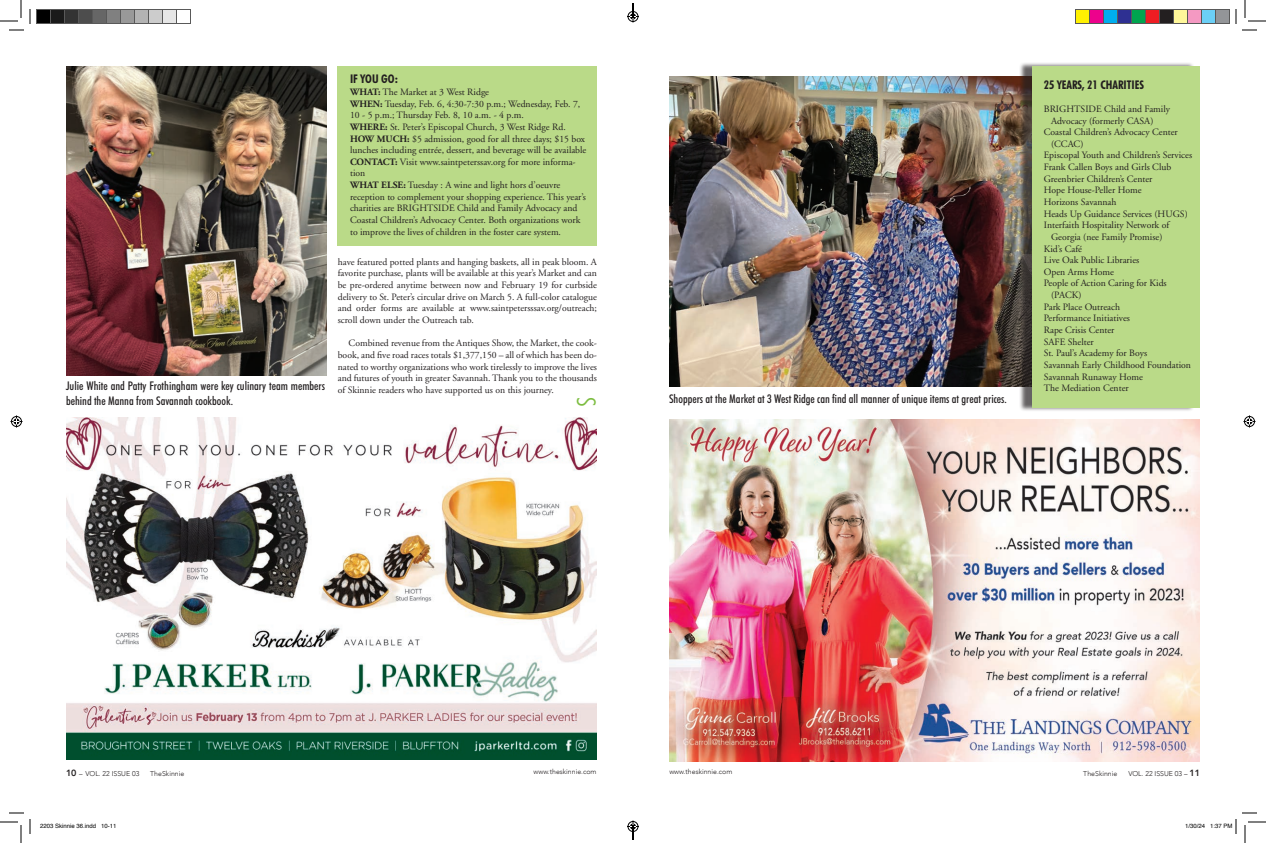
<style>
.page{position:relative;width:1266px;height:843px;background:#fff}
.page>*{position:absolute;margin:0;border:0;box-sizing:border-box;transform-origin:0 0}
.t1{font:300 condensed 26px "Futura BT";color:#7dbd41}
.t2{font:500 condensed 12px/14.4px "Futura BT";color:#231f20}
.t3{font:700 condensed 12px "Futura BT";color:#231f20}
.t4{font:9.7px/11.6px "Adobe Garamond";color:#231f20;text-align:justify}
.t5{font:300 7px "Avenir";color:#231f20}
.t6{font:6px "Helvetica";color:#000}
.s1{font-weight:700}
.s2{font-weight:800;font-size:9px}
</style>
<div class="page">
<img style="left:669px;top:77px;width:350px;height:310px">
<img style="left:66px;top:418px;width:531px;height:342px">
<img style="left:669px;top:419px;width:531px;height:342px">
<img style="left:66px;top:66px;width:260px;height:309px">
<div style="left:338px;top:66px;width:259px;height:180px;background:#bada88"></div>
<div style="left:1019px;top:62px;width:175px;height:350px;background:#231f20;opacity:.7"></div>
<div style="left:1033px;top:66px;width:167px;height:342px;background:#bada88"></div>
<svg style="left:0;top:0;width:31px;height:31px"></svg>
<svg style="left:0;top:812px;width:31px;height:31px"></svg>
<svg style="left:1235px;top:0;width:31px;height:31px"></svg>
<svg style="left:10px;top:416px;width:12px;height:12px"></svg>
<svg style="left:1244px;top:416px;width:12px;height:12px"></svg>
<div style="left:36px;top:10px;width:14px;height:14px;background:#000"></div>
<div style="left:36px;top:9px;width:15px;height:15px;border:1px solid #595959"></div>
<div style="left:50px;top:10px;width:14px;height:14px;background:#1a1a1a"></div>
<div style="left:50px;top:9px;width:15px;height:15px;border:1px solid #595959"></div>
<div style="left:64px;top:10px;width:14px;height:14px;background:#333"></div>
<div style="left:64px;top:9px;width:15px;height:15px;border:1px solid #595959"></div>
<div style="left:78px;top:10px;width:14px;height:14px;background:#4d4d4d"></div>
<div style="left:78px;top:9px;width:15px;height:15px;border:1px solid #595959"></div>
<div style="left:92px;top:10px;width:14px;height:14px;background:#666"></div>
<div style="left:92px;top:9px;width:15px;height:15px;border:1px solid #595959"></div>
<div style="left:106px;top:10px;width:14px;height:14px;background:#808080"></div>
<div style="left:106px;top:9px;width:15px;height:15px;border:1px solid #595959"></div>
<div style="left:120px;top:10px;width:14px;height:14px;background:#999"></div>
<div style="left:120px;top:9px;width:15px;height:15px;border:1px solid #595959"></div>
<div style="left:134px;top:10px;width:14px;height:14px;background:#b3b3b3"></div>
<div style="left:134px;top:9px;width:15px;height:15px;border:1px solid #595959"></div>
<div style="left:148px;top:10px;width:14px;height:14px;background:#ccc"></div>
<div style="left:148px;top:9px;width:15px;height:15px;border:1px solid #595959"></div>
<div style="left:162px;top:10px;width:14px;height:14px;background:#e6e6e6"></div>
<div style="left:162px;top:9px;width:15px;height:15px;border:1px solid #595959"></div>
<div style="left:176px;top:9px;width:15px;height:15px;border:1px solid #595959"></div>
<div style="left:1076px;top:10px;width:14px;height:14px;background:#fff101"></div>
<div style="left:1075px;top:9px;width:15px;height:15px;border:1px solid #595959"></div>
<div style="left:1090px;top:10px;width:14px;height:14px;background:#ed028c"></div>
<div style="left:1089px;top:9px;width:15px;height:15px;border:1px solid #595959"></div>
<div style="left:1104px;top:10px;width:14px;height:14px;background:#00aeef"></div>
<div style="left:1103px;top:9px;width:15px;height:15px;border:1px solid #595959"></div>
<div style="left:1118px;top:10px;width:14px;height:14px;background:#2e3092"></div>
<div style="left:1117px;top:9px;width:15px;height:15px;border:1px solid #595959"></div>
<div style="left:1132px;top:10px;width:14px;height:14px;background:#00a54f"></div>
<div style="left:1131px;top:9px;width:15px;height:15px;border:1px solid #595959"></div>
<div style="left:1146px;top:10px;width:14px;height:14px;background:#ee1d23"></div>
<div style="left:1145px;top:9px;width:15px;height:15px;border:1px solid #595959"></div>
<div style="left:1160px;top:10px;width:14px;height:14px;background:#231f20"></div>
<div style="left:1159px;top:9px;width:15px;height:15px;border:1px solid #595959"></div>
<div style="left:1174px;top:10px;width:14px;height:14px;background:#fff79a"></div>
<div style="left:1173px;top:9px;width:15px;height:15px;border:1px solid #595959"></div>
<div style="left:1188px;top:10px;width:14px;height:14px;background:#f499c2"></div>
<div style="left:1187px;top:9px;width:15px;height:15px;border:1px solid #595959"></div>
<div style="left:1202px;top:10px;width:14px;height:14px;background:#6bcff6"></div>
<div style="left:1201px;top:9px;width:15px;height:15px;border:1px solid #595959"></div>
<div style="left:1216px;top:10px;width:14px;height:14px;background:#939598"></div>
<div style="left:1215px;top:9px;width:15px;height:15px;border:1px solid #595959"></div>
<svg style="left:1235px;top:812px;width:31px;height:31px"></svg>
<svg style="left:627px;top:3px;width:12px;height:19px"></svg>
<svg style="left:627px;top:820px;width:12px;height:20px"></svg>
<p class="t2" style="left:66px;top:379px;width:261px">Julie White and Patty Frothingham were key culinary team members behind the Manna from Savannah cookbook.</p>
<p class="t3" style="left:350px;top:72px;width:50px">IF YOU GO:</p>
<p class="t4" style="left:350px;top:86px;width:238px;text-align:left"><span class="s1">WHAT:</span> The Market at 3 West Ridge<br><span class="s1">WHEN:</span> Tuesday, Feb. 6, 4:30-7:30 p.m.; Wednesday, Feb. 7, 10 - 5 p.m.; Thursday Feb. 8, 10 a.m. - 4 p.m.<br><span class="s1">WHERE:</span> St. Peter’s Episcopal Church, 3 West Ridge Rd.<br><span class="s1">HOW MUCH:</span> $5 admission, good for all three days; $15 box lunches including entrée, dessert, and beverage will be available <span class="s1">CONTACT:</span> Visit www.saintpeterssav.org for more informa&shy;tion<br><span class="s1">WHAT ELSE:</span> Tuesday : A wine and light hors d’oeuvre reception to complement your shopping experience. This year’s charities are BRIGHTSIDE Child and Family Advocacy and Coastal Children’s Advocacy Center. Both organizations work to improve the lives of children in the foster care system.</p>
<p class="t4" style="left:338px;top:256px;width:261px">have featured potted plants and hanging baskets, all in peak bloom. A favorite purchase, plants will be available at this year’s Market and can be pre-ordered anytime between now and February 19 for curbside delivery to St. Peter’s circular drive on March 5. A full-color catalogue and order forms are available at www.saintpetersssav.org/outreach; scroll down under the Outreach tab.</p>
<p class="t4" style="left:338px;top:338px;width:261px;text-indent:11px">Combined revenue from the Antiques Show, the Market, the cook&shy;book, and five road races totals $1,377,150 – all of which has been do&shy;nated to worthy organizations who work tirelessly to improve the lives and futures of youth in greater Savannah. Thank you to the thousands of Skinnie readers who have supported us on this journey.</p>
<h1 class="t1" style="left:602px;top:397px;width:11px;rotate:90deg">S</h1>
<p class="t2" style="left:669px;top:391px;width:339px">Shoppers at the Market at 3 West Ridge can find all manner of unique items at great prices.</p>
<p class="t3" style="left:1044px;top:77px;width:102px">25 YEARS, 21 CHARITIES</p>
<p class="t4" style="left:1044px;top:103px;width:128px">BRIGHTSIDE Child and Family</p>
<p class="t4" style="left:1051px;top:115px;width:104px">Advocacy (formerly CASA)</p>
<p class="t4" style="left:1044px;top:127px;width:136px">Coastal Children’s Advocacy Center</p>
<p class="t4" style="left:1051px;top:138px;width:34px">(CCAC)</p>
<p class="t4" style="left:1044px;top:150px;width:150px">Episcopal Youth and Children’s Services</p>
<p class="t4" style="left:1044px;top:161px;width:129px">Frank Callen Boys and Girls Club</p>
<p class="t4" style="left:1044px;top:173px;width:110px">Greenbrier Children’s Center</p>
<p class="t4" style="left:1044px;top:185px;width:99px">Hope House-Peller Home</p>
<p class="t4" style="left:1044px;top:196px;width:74px">Horizons Savannah</p>
<p class="t4" style="left:1044px;top:208px;width:145px">Heads Up Guidance Services (HUGS)</p>
<p class="t4" style="left:1044px;top:220px;width:127px">Interfaith Hospitality Network of</p>
<p class="t4" style="left:1051px;top:231px;width:113px">Georgia (nee Family Promise)</p>
<p class="t4" style="left:1044px;top:243px;width:40px">Kid’s Café</p>
<p class="t4" style="left:1044px;top:255px;width:97px">Live Oak Public Libraries</p>
<p class="t4" style="left:1044px;top:266px;width:72px">Open Arms Home</p>
<p class="t4" style="left:1044px;top:278px;width:124px">People of Action Caring for Kids</p>
<p class="t4" style="left:1051px;top:289px;width:32px">(PACK)</p>
<p class="t4" style="left:1044px;top:301px;width:78px">Park Place Outreach</p>
<p class="t4" style="left:1044px;top:313px;width:88px">Performance Initiatives</p>
<p class="t4" style="left:1044px;top:324px;width:72px">Rape Crisis Center</p>
<p class="t4" style="left:1044px;top:336px;width:51px">SAFE Shelter</p>
<p class="t4" style="left:1044px;top:348px;width:105px">St. Paul’s Academy for Boys</p>
<p class="t4" style="left:1044px;top:359px;width:149px">Savannah Early Childhood Foundation</p>
<p class="t4" style="left:1044px;top:371px;width:101px">Savannah Runaway Home</p>
<p class="t4" style="left:1044px;top:383px;width:86px">The Mediation Center</p>
<p class="t5" style="left:66px;top:770px;width:75px"><span class="s2">10</span> – VOL. 22 ISSUE 03</p>
<p class="t5" style="left:150px;top:770px;width:36px">TheSkinnie</p>
<p class="t5" style="left:534px;top:768px;width:65px">www.theskinnie.com</p>
<p class="t5" style="left:669px;top:768px;width:65px">www.theskinnie.com</p>
<p class="t5" style="left:1083px;top:770px;width:36px">TheSkinnie</p>
<p class="t5" style="left:1128px;top:770px;width:73px">VOL. 22 ISSUE 03 – <span class="s2">11</span></p>
<p class="t6" style="left:40px;top:821px;width:78px">2203 Skinnie 36.indd 10-11</p>
<p class="t6" style="left:1185px;top:821px;width:49px">1/30/24 1:37 PM</p>
</div>
